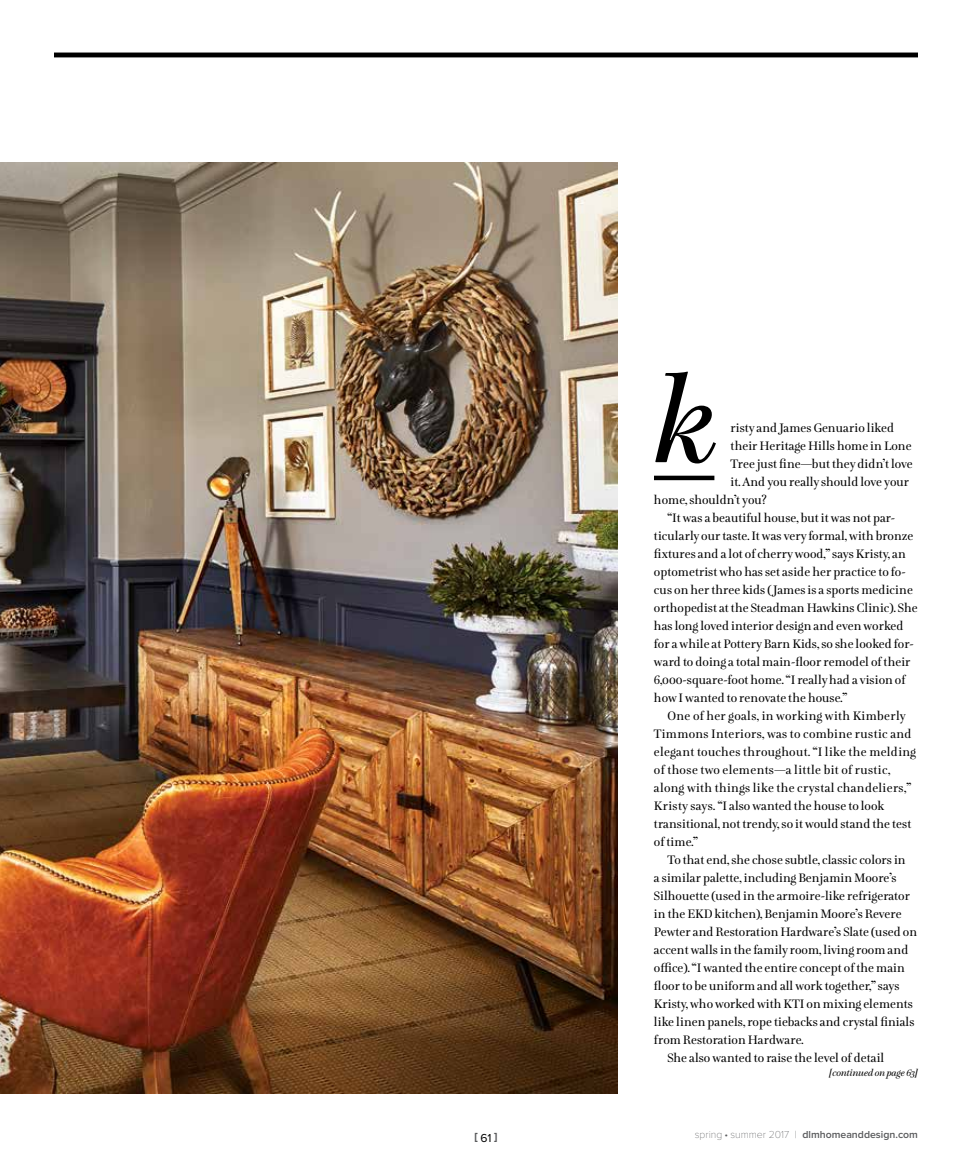
<style>
.page{position:relative;width:972px;height:1175px;background:#fff}
.page>*{position:absolute;margin:0;border:0;box-sizing:border-box;transform-origin:0 0}
.t1{font:italic 130.5px "Lavigne Display";color:#000}
.t2{font:13.5px "Lavigne Display";color:#000}
.t3{font:13.5px "Lavigne Display";letter-spacing:.02em;color:#000}
.t4{font:600 10.5px "Proxima Nova";color:#58595b}
.t5{font:italic 10.5px "Lavigne Display";color:#000}
.t6{font:900 10.5px "Proxima Nova A";color:#58595b}
.s1{font-weight:400;font-size:12px;color:#000}
.s2{font-family:"Proxima Nova T";font-weight:100}
</style>
<div class="page">
<img style="left:0;top:162px;width:618px;height:931px">
<hr style="left:54px;top:53px;width:864px;height:4px;background:#000">
<div style="left:654px;top:475px;width:60px;height:5px;background:#000"></div>
<h1 class="t1" style="left:654px;top:349px;width:62px">k</h1>
<p class="t2" style="left:731px;top:421px;width:165px">risty and James Genuario liked</p>
<p class="t2" style="left:731px;top:439px;width:183px">their Heritage Hills home in Lone</p>
<p class="t2" style="left:731px;top:457px;width:184px">Tree just fine—but they didn’t love</p>
<p class="t2" style="left:731px;top:475px;width:180px">it. And you really should love your</p>
<p class="t2" style="left:654px;top:493px;width:114px">home, shouldn’t you?</p>
<p class="t2" style="left:667px;top:511px;width:229px">“It was a beautiful house, but it was not par-</p>
<p class="t2" style="left:654px;top:529px;width:261px">ticularly our taste. It was very formal, with bronze</p>
<p class="t2" style="left:654px;top:547px;width:253px">fixtures and a lot of cherry wood,” says Kristy, an</p>
<p class="t2" style="left:654px;top:565px;width:253px">optometrist who has set aside her practice to fo-</p>
<p class="t2" style="left:654px;top:583px;width:260px">cus on her three kids ( James is a sports medicine</p>
<p class="t2" style="left:654px;top:601px;width:265px">orthopedist at the Steadman Hawkins Clinic). She</p>
<p class="t2" style="left:654px;top:619px;width:251px">has long loved interior design and even worked</p>
<p class="t2" style="left:654px;top:637px;width:261px">for a while at Pottery Barn Kids, so she looked for-</p>
<p class="t2" style="left:654px;top:655px;width:258px">ward to doing a total main-floor remodel of their</p>
<p class="t2" style="left:654px;top:673px;width:253px">6,000-square-foot home. “I really had a vision of</p>
<p class="t2" style="left:654px;top:691px;width:195px">how I wanted to renovate the house.”</p>
<p class="t3" style="left:667px;top:709px;width:240px">One of her goals, in working with Kimberly</p>
<p class="t3" style="left:654px;top:727px;width:259px">Timmons Interiors, was to combine rustic and</p>
<p class="t3" style="left:654px;top:745px;width:264px">elegant touches throughout. “I like the melding</p>
<p class="t3" style="left:654px;top:763px;width:238px">of those two elements—a little bit of rustic,</p>
<p class="t3" style="left:654px;top:781px;width:259px">along with things like the crystal chandeliers,”</p>
<p class="t2" style="left:654px;top:798px;width:232px">Kristy says. “I also wanted the house to look</p>
<p class="t2" style="left:654px;top:816px;width:259px">transitional, not trendy, so it would stand the test</p>
<p class="t2" style="left:654px;top:834px;width:46px">of time.”</p>
<p class="t2" style="left:667px;top:852px;width:240px">To that end, she chose subtle, classic colors in</p>
<p class="t2" style="left:654px;top:870px;width:244px">a similar palette, including Benjamin Moore’s</p>
<p class="t2" style="left:654px;top:888px;width:258px">Silhouette (used in the armoire-like refrigerator</p>
<p class="t2" style="left:654px;top:906px;width:249px">in the EKD kitchen), Benjamin Moore’s Revere</p>
<p class="t2" style="left:654px;top:924px;width:265px">Pewter and Restoration Hardware’s Slate (used on</p>
<p class="t2" style="left:654px;top:942px;width:256px">accent walls in the family room, living room and</p>
<p class="t2" style="left:654px;top:960px;width:252px">office). “I wanted the entire concept of the main</p>
<p class="t2" style="left:654px;top:978px;width:247px">floor to be uniform and all work together,” says</p>
<p class="t2" style="left:654px;top:996px;width:261px">Kristy, who worked with KTI on mixing elements</p>
<p class="t2" style="left:654px;top:1014px;width:262px">like linen panels, rope tiebacks and crystal finials</p>
<p class="t2" style="left:654px;top:1032px;width:151px">from Restoration Hardware.</p>
<p class="t2" style="left:667px;top:1050px;width:218px">She also wanted to raise the level of detail</p>
<p class="t5" style="left:829px;top:1066px;width:90px">[continued on page 63]</p>
<p class="t6" style="left:474px;top:1130px;width:25px">[<span class="s1">61</span>]</p>
<p class="t4" style="left:695px;top:1128px;width:225px"><span class="s2">spring • summer 2017 |</span> dlmhomeanddesign.com</p>
</div>
